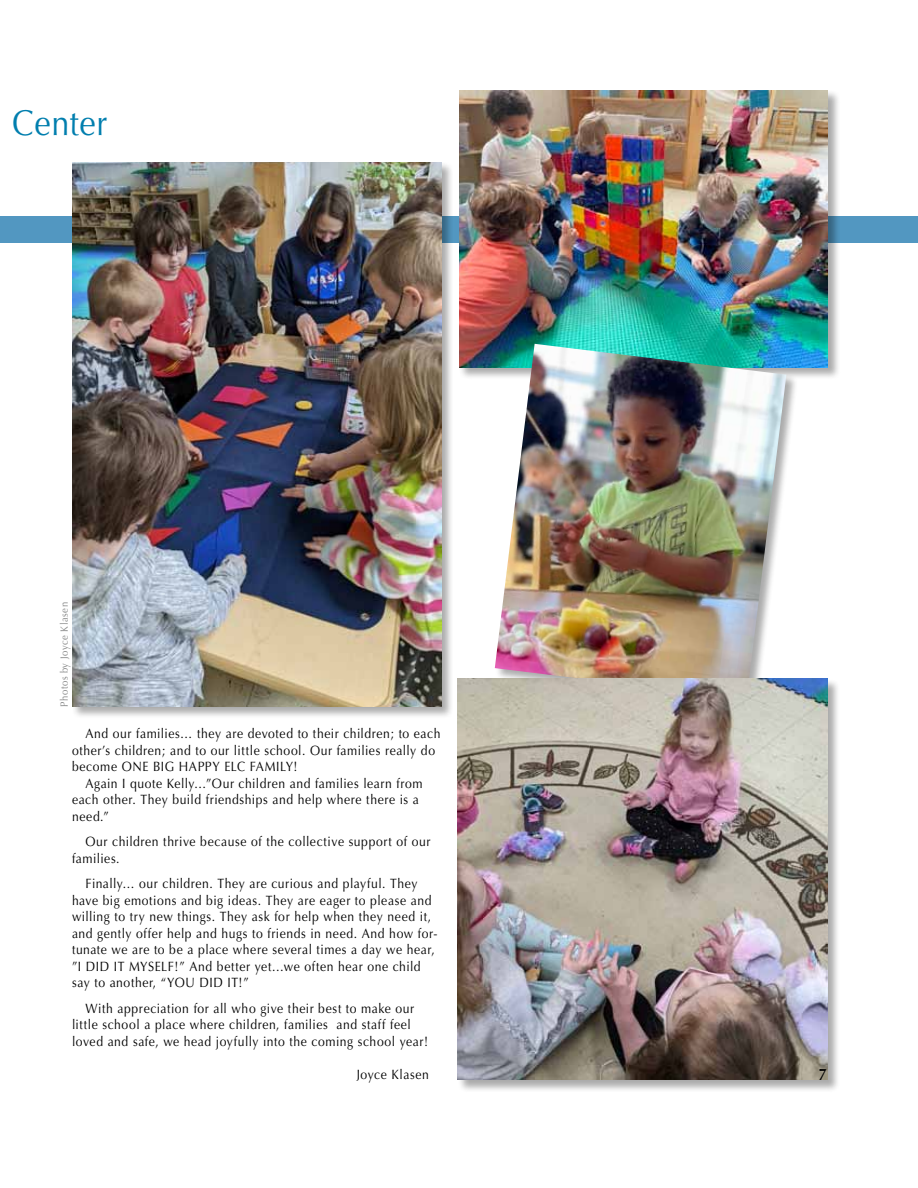
<style>
.page{position:relative;width:918px;height:1188px;background:#fff}
.page>*{position:absolute;margin:0;border:0;box-sizing:border-box;transform-origin:0 0}
.t1{font:36px "Optima";letter-spacing:.025em;color:#007eae;scale:.9 1}
.t2{font:600 16.5px "Optima";color:#000;scale:.9 1}
.t3{font:13.5px/16.5px "Optima";letter-spacing:.045em;color:#000;scale:.9 1}
.t4{font:10.5px "Optima";letter-spacing:.055em;color:#868787;scale:.9 1}
</style>
<div class="page">
<div style="left:0;top:216px;width:918px;height:27px;background:#5297c1"></div>
<div style="left:72px;top:162px;width:381px;height:557px;background:#000;opacity:.33"></div>
<img style="left:72px;top:162px;width:369px;height:544px">
<div style="left:459px;top:90px;width:381px;height:291px;background:#000;opacity:.33"></div>
<img style="left:459px;top:90px;width:369px;height:278px">
<div style="left:494px;top:343px;width:304px;height:368px;background:#000;opacity:.33"></div>
<img style="left:495px;top:344px;width:291px;height:334px">
<div style="left:458px;top:678px;width:382px;height:414px;background:#000;opacity:.33"></div>
<img style="left:458px;top:679px;width:370px;height:401px">
<h1 class="t1" style="left:12px;top:102px;width:107px">Center</h1>
<p class="t4" style="left:58px;top:707px;width:118px;rotate:-90deg">Photos by Joyce Klasen</p>
<p class="t3" style="left:72px;top:726px;width:411px;text-indent:13px">And our families… they are devoted to their children; to each other’s children; and to our little school. Our families really do become ONE BIG HAPPY ELC FAMILY!</p>
<p class="t3" style="left:72px;top:775px;width:391px;text-indent:13px">Again I quote Kelly…”Our children and families learn from each other. They build friendships and help where there is a need.”</p>
<p class="t3" style="left:72px;top:834px;width:400px;text-indent:13px">Our children thrive because of the collective support of our families.</p>
<p class="t3" style="left:72px;top:876px;width:408px;text-indent:13px">Finally… our children. They are curious and playful. They have big emotions and big ideas. They are eager to please and willing to try new things. They ask for help when they need it, and gently offer help and hugs to friends in need. And how for&shy;tunate we are to be a place where several times a day we hear, ”I DID IT MYSELF!” And better yet…we often hear one child say to another, “YOU DID IT!”</p>
<p class="t3" style="left:72px;top:1000px;width:397px;text-indent:13px">With appreciation for all who give their best to make our little school a place where children, families and staff feel loved and safe, we head joyfully into the coming school year!</p>
<p class="t3" style="left:357px;top:1066px;width:82px">Joyce Klasen</p>
<p class="t2" style="left:819px;top:1065px;width:10px">7</p>
</div>
